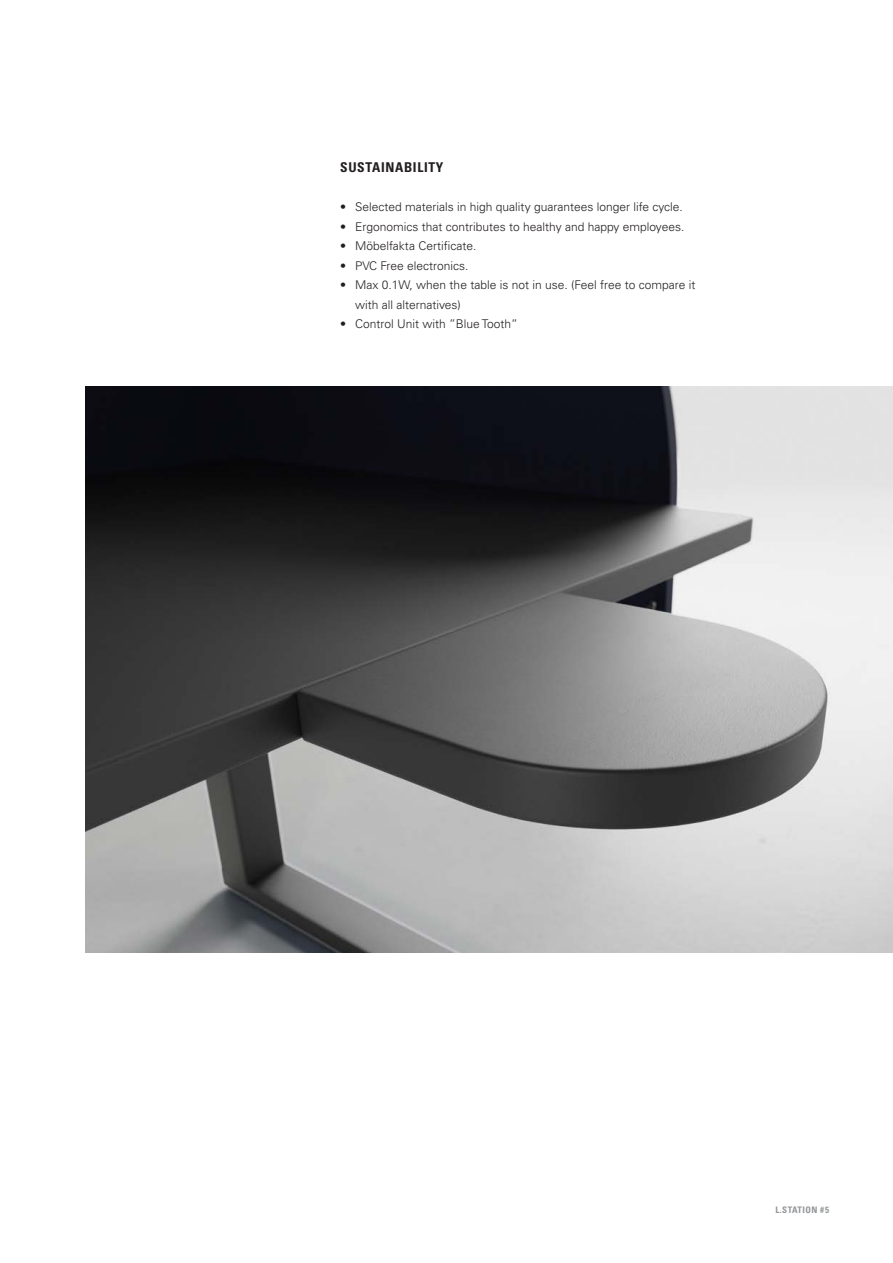
<style>
.page{position:relative;width:893px;height:1263px;background:#fff}
.page>*{position:absolute;margin:0;border:0;box-sizing:border-box;transform-origin:0 0}
.t1{font:700 condensed 13.5px "Univers";letter-spacing:.05em;color:#231f20}
.t2{font:300 12px "Univers";color:#231f20}
.t3{font:700 condensed 9px "Univers";letter-spacing:.05em;color:#939598}
</style>
<div class="page">
<img style="left:85px;top:387px;width:808px;height:566px">
<p class="t1" style="left:340px;top:159px;width:105px">SUSTAINABILITY</p>
<p class="t2" style="left:340px;top:200px;width:344px">• Selected materials in high quality guarantees longer life cycle.</p>
<p class="t2" style="left:340px;top:219px;width:346px">• Ergonomics that contributes to healthy and happy employees.</p>
<p class="t2" style="left:340px;top:239px;width:138px">• Möbelfakta Certificate.</p>
<p class="t2" style="left:340px;top:258px;width:130px">• PVC Free electronics.</p>
<p class="t2" style="left:340px;top:278px;width:357px">• Max 0.1W, when the table is not in use. (Feel free to compare it</p>
<p class="t2" style="left:355px;top:297px;width:107px">with all alternatives)</p>
<p class="t2" style="left:340px;top:317px;width:179px">• Control Unit with ”Blue Tooth”</p>
<p class="t3" style="left:775px;top:1204px;width:55px">L.STATION #5</p>
</div>
